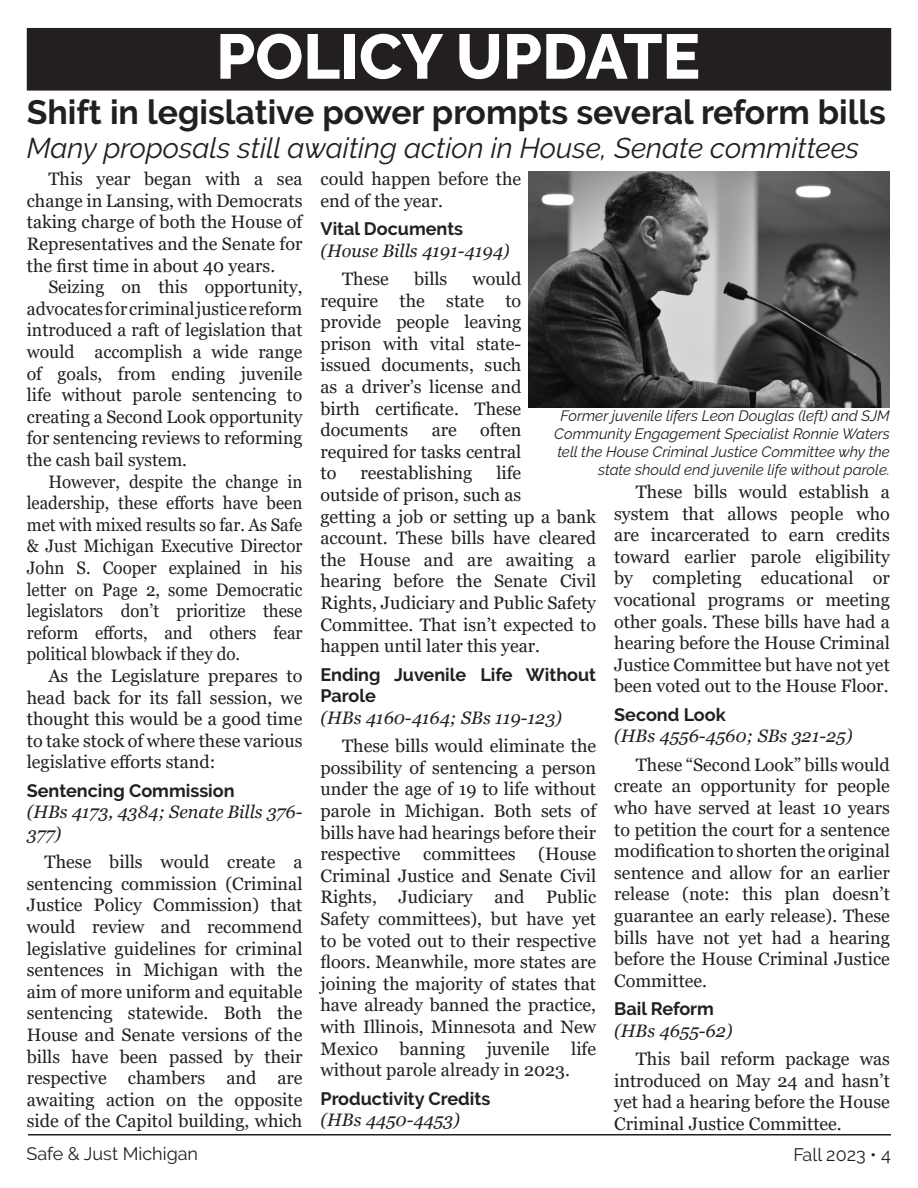
<style>
.page{position:relative;width:918px;height:1188px;background:#fff}
.page>*{position:absolute;margin:0;border:0;box-sizing:border-box;transform-origin:0 0}
.t1{font:800 63px "Raleway";color:#fff}
.t2{font:700 33.75px "Raleway";color:#231f20}
.t3{font:italic 28.5px "Raleway";color:#231f20}
.Newsletter_Basic_Bod{font:18px/21.6px "Georgia";color:#231f20;text-align:justify}
.Newsletter_Basic_Bod-2{font:18px/21.6px "Georgia";color:#231f20;text-align:justify;scale:.94 1}
.Newsletter_Basic_Bod-3{font:italic 18px/21.6px "Georgia";color:#231f20}
.Newsletter_Basic_Bod-4{font:700 18px/21.6px "Raleway";color:#231f20}
.t4{font:18px "Raleway";color:#231f20}
.t5{font:italic 15px/18px "Raleway";color:#231f20;text-align:right}
</style>
<div class="page">
<hr style="left:28px;top:1134px;width:863px;height:2px;background:#231f20">
<div style="left:28px;top:29px;width:862px;height:60px;background:#231f20"></div>
<div style="left:27px;top:28px;width:864px;height:63px;border:3px solid #231f20"></div>
<img style="left:528px;top:172px;width:362px;height:235px">
<p class="t1" style="left:216px;top:21px;width:486px">POLICY UPDATE</p>
<p class="t2" style="left:27px;top:93px;width:861px">Shift in legislative power prompts several reform bills</p>
<p class="t3" style="left:27px;top:131px;width:834px">Many proposals still awaiting action in House, Senate committees</p>
<p class="Newsletter_Basic_Bod" style="left:27px;top:169px;width:277px;text-indent:22px">This year began with a sea change in Lansing, with Democrats taking charge of both the House of Representatives and the Senate for the first time in about 40 years.</p>
<p class="Newsletter_Basic_Bod" style="left:27px;top:277px;width:277px;text-indent:22px">Seizing on this opportunity, advocates for criminal justice reform introduced a raft of legislation that would accomplish a wide range of goals, from ending juvenile life without parole sentencing to creating a Second Look opportunity for sentencing reviews to reforming the cash bail system.</p>
<p class="Newsletter_Basic_Bod-2" style="left:27px;top:471px;width:295px;text-indent:22px">However, despite the change in leadership, these efforts have been met with mixed results so far. As Safe &amp; Just Michigan Executive Director John S. Cooper explained in his letter on Page 2, some Democratic legislators don’t prioritize these reform efforts, and others fear political blowback if they do.</p>
<p class="Newsletter_Basic_Bod" style="left:27px;top:665px;width:277px;text-indent:22px">As the Legislature prepares to head back for its fall session, we thought this would be a good time to take stock of where these various legislative efforts stand:</p>
<p class="Newsletter_Basic_Bod-4" style="left:27px;top:780px;width:209px">Sentencing Commission</p>
<p class="Newsletter_Basic_Bod-3" style="left:27px;top:801px;width:277px">(HBs 4173, 4384; Senate Bills 376-<br>377)</p>
<p class="Newsletter_Basic_Bod" style="left:27px;top:852px;width:277px;text-indent:18px">These bills would create a sentencing commission (Criminal Justice Policy Commission) that would review and recommend legislative guidelines for criminal sentences in Michigan with the aim of more uniform and equitable sentencing statewide. Both the House and Senate versions of the bills have been passed by their respective chambers and are awaiting action on the opposite side of the Capitol building, which</p>
<p class="Newsletter_Basic_Bod" style="left:321px;top:169px;width:202px">could happen before the end of the year.</p>
<p class="Newsletter_Basic_Bod-4" style="left:321px;top:218px;width:144px">Vital Documents</p>
<p class="Newsletter_Basic_Bod-3" style="left:321px;top:240px;width:191px">(House Bills 4191-4194)</p>
<p class="Newsletter_Basic_Bod" style="left:342px;top:268px;width:48px">These</p>
<p class="Newsletter_Basic_Bod" style="left:414px;top:268px;width:35px">bills</p>
<p class="Newsletter_Basic_Bod" style="left:321px;top:268px;width:202px;text-indent:152px">would require the state to provide people leaving prison with vital state&shy;issued documents, such as a driver’s license and birth certificate. These documents</p>
<p class="t5" style="left:554px;top:407px;width:337px">Former juvenile lifers Leon Douglas (left) and SJM Community Engagement Specialist Ronnie Waters tell the House Criminal Justice Committee why the state should end juvenile life without parole.</p>
<p class="Newsletter_Basic_Bod" style="left:321px;top:420px;width:202px;text-indent:160px">often required for tasks central to</p>
<p class="Newsletter_Basic_Bod" style="left:432px;top:420px;width:27px">are</p>
<p class="Newsletter_Basic_Bod" style="left:321px;top:463px;width:277px;text-align:left;text-indent:176px">life<br>outside of prison, such as<br>getting a job or setting up a bank account. These bills have cleared the House and are awaiting a hearing before the Senate Civil<br>Rights, Judiciary and Public Safety<br>Committee. That isn’t expected to happen until later this year.</p>
<p class="Newsletter_Basic_Bod-4" style="left:321px;top:664px;width:277px">Ending Juvenile Life Without<br>Parole</p>
<p class="Newsletter_Basic_Bod-3" style="left:321px;top:707px;width:243px">(HBs 4160-4164; SBs 119-123)</p>
<p class="Newsletter_Basic_Bod" style="left:321px;top:736px;width:277px;text-indent:22px">These bills would eliminate the possibility of sentencing a person under the age of 19 to life without parole in Michigan. Both sets of bills have had hearings before their respective</p>
<p class="Newsletter_Basic_Bod" style="left:361px;top:463px;width:113px">reestablishing</p>
<p class="Newsletter_Basic_Bod" style="left:614px;top:481px;width:277px;text-indent:22px">These bills would establish a system that allows people who are incarcerated to earn credits toward earlier parole eligibility by completing educational or vocational programs or meeting other goals. These bills have had a hearing before the House Criminal Justice Committee but have not yet been voted out to the House Floor.</p>
<p class="Newsletter_Basic_Bod-4" style="left:614px;top:704px;width:113px">Second Look</p>
<p class="Newsletter_Basic_Bod-3" style="left:614px;top:726px;width:240px">(HBs 4556-4560; SBs 321-25)</p>
<p class="Newsletter_Basic_Bod" style="left:614px;top:754px;width:277px;text-indent:22px">These “Second Look” bills would create an opportunity for people who have served at least 10 years to petition the court for a sentence modification to shorten the original sentence and allow for an earlier release (note: this plan doesn’t guarantee an early release). These bills have not yet had a hearing before the House Criminal Justice Committee.</p>
<p class="Newsletter_Basic_Bod-4" style="left:614px;top:998px;width:101px">Bail Reform</p>
<p class="Newsletter_Basic_Bod-3" style="left:614px;top:1020px;width:120px">(HBs 4655-62)</p>
<p class="Newsletter_Basic_Bod" style="left:614px;top:1048px;width:277px;text-indent:22px">This bail reform package was introduced on May 24 and hasn’t yet had a hearing before the House Criminal Justice Committee.</p>
<p class="Newsletter_Basic_Bod" style="left:321px;top:844px;width:277px;text-indent:218px">(House Criminal Justice and Senate Civil Rights, Judiciary and Public Safety committees), but have yet to be voted out to their respective floors. Meanwhile, more states are joining the majority of states that have already banned the practice, with Illinois, Minnesota and New Mexico banning juvenile life without parole already in 2023.</p>
<p class="Newsletter_Basic_Bod-4" style="left:321px;top:1087px;width:171px">Productivity Credits</p>
<p class="Newsletter_Basic_Bod-3" style="left:321px;top:1109px;width:141px">(HBs 4450-4453)</p>
<p class="Newsletter_Basic_Bod" style="left:423px;top:844px;width:94px">committees</p>
<p class="t4" style="left:27px;top:1143px;width:173px">Safe &amp; Just Michigan</p>
<p class="t4" style="left:794px;top:1144px;width:99px">Fall 2023 • 4</p>
</div>
